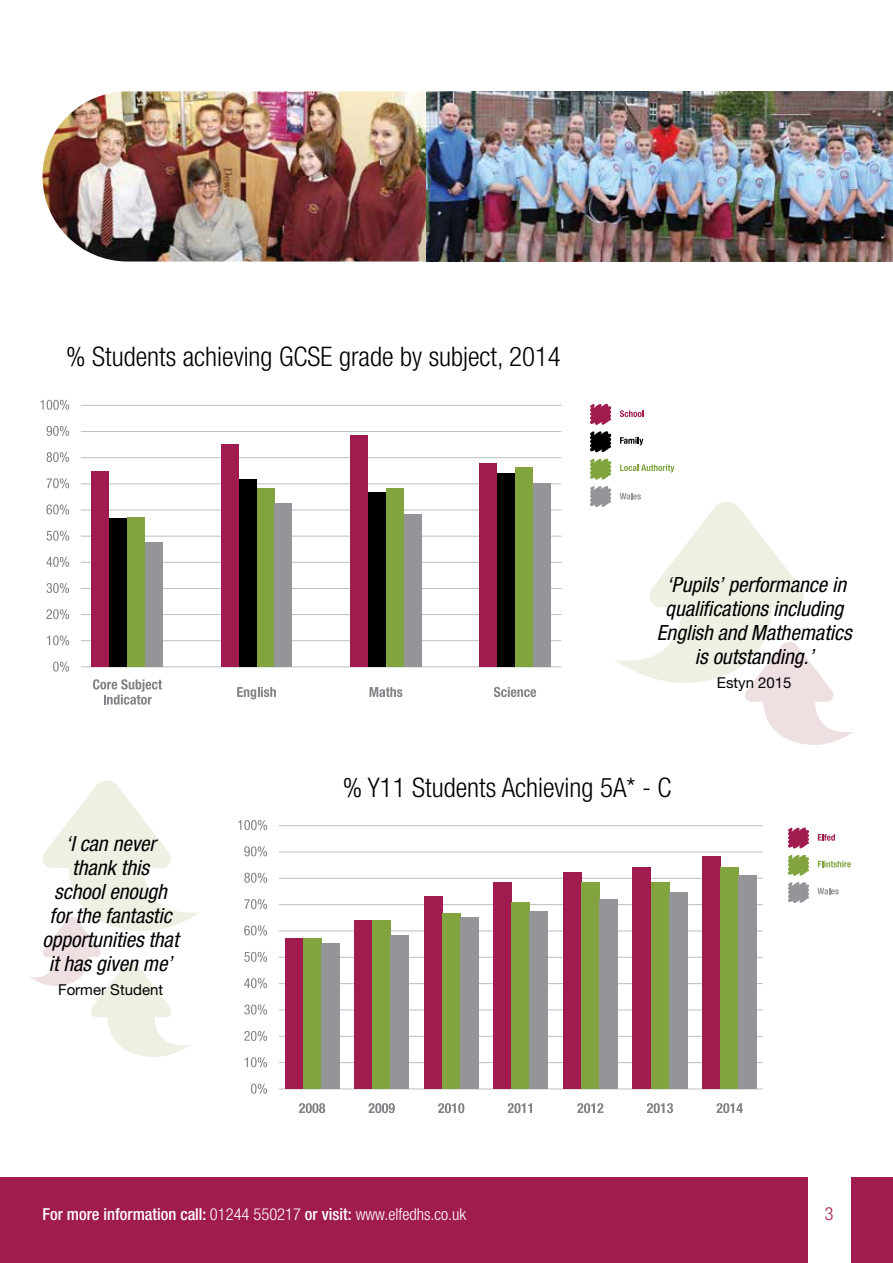
<style>
.page{position:relative;width:893px;height:1263px;background:#fff}
.page>*{position:absolute;margin:0;border:0;box-sizing:border-box;transform-origin:0 0}
.t1{font:300 condensed 27px "Helvetica Neue";color:#000}
.t2{font:italic condensed 21px/24px "Helvetica Neue";color:#000;text-align:center}
.t3{font:300 condensed 18px "Helvetica Neue";color:#a11c4e}
.t4{font:500 condensed 16.5px "Helvetica Neue";color:#fff}
.t5{font:15px "Helvetica Neue";color:#000}
.s1{font-weight:300}
</style>
<div class="page">
<img style="left:43px;top:91px;width:383px;height:170px">
<img style="left:426px;top:91px;width:467px;height:170px">
<div style="left:0;top:1178px;width:893px;height:85px;background:#a11c4e"></div>
<div style="left:808px;top:1176px;width:42px;height:87px;background:#fff"></div>
<hr style="left:81px;top:405px;width:480px;height:1px;background:#bcbec0">
<hr style="left:81px;top:431px;width:480px;height:1px;background:#bcbec0">
<hr style="left:81px;top:457px;width:480px;height:1px;background:#bcbec0">
<hr style="left:81px;top:483px;width:480px;height:1px;background:#bcbec0">
<hr style="left:81px;top:510px;width:480px;height:1px;background:#bcbec0">
<hr style="left:81px;top:536px;width:480px;height:1px;background:#bcbec0">
<hr style="left:81px;top:562px;width:480px;height:1px;background:#bcbec0">
<hr style="left:81px;top:588px;width:480px;height:1px;background:#bcbec0">
<hr style="left:81px;top:614px;width:480px;height:1px;background:#bcbec0">
<hr style="left:81px;top:640px;width:480px;height:1px;background:#bcbec0">
<hr style="left:81px;top:666px;width:480px;height:1px;background:#bcbec0">
<svg style="left:40px;top:400px;width:29px;height:10px"></svg>
<svg style="left:46px;top:426px;width:23px;height:10px"></svg>
<svg style="left:46px;top:452px;width:23px;height:10px"></svg>
<svg style="left:47px;top:478px;width:22px;height:10px"></svg>
<svg style="left:46px;top:504px;width:23px;height:10px"></svg>
<svg style="left:47px;top:531px;width:22px;height:10px"></svg>
<svg style="left:53px;top:662px;width:16px;height:9px"></svg>
<svg style="left:47px;top:635px;width:22px;height:10px"></svg>
<svg style="left:47px;top:609px;width:22px;height:10px"></svg>
<svg style="left:47px;top:583px;width:22px;height:10px"></svg>
<svg style="left:46px;top:557px;width:23px;height:10px"></svg>
<div style="left:91px;top:471px;width:18px;height:196px;background:#a11c4e"></div>
<div style="left:109px;top:519px;width:18px;height:148px;background:#000"></div>
<div style="left:127px;top:517px;width:18px;height:150px;background:#81a43f"></div>
<div style="left:145px;top:543px;width:18px;height:124px;background:#939598"></div>
<svg style="left:93px;top:679px;width:69px;height:26px"></svg>
<div style="left:221px;top:444px;width:18px;height:223px;background:#a11c4e"></div>
<div style="left:239px;top:479px;width:18px;height:188px;background:#000"></div>
<div style="left:257px;top:488px;width:17px;height:179px;background:#81a43f"></div>
<div style="left:274px;top:503px;width:18px;height:164px;background:#939598"></div>
<svg style="left:237px;top:687px;width:39px;height:12px"></svg>
<div style="left:350px;top:436px;width:18px;height:231px;background:#a11c4e"></div>
<div style="left:368px;top:493px;width:18px;height:174px;background:#000"></div>
<div style="left:386px;top:488px;width:18px;height:179px;background:#81a43f"></div>
<div style="left:404px;top:514px;width:18px;height:153px;background:#939598"></div>
<svg style="left:370px;top:687px;width:32px;height:10px"></svg>
<div style="left:479px;top:463px;width:18px;height:204px;background:#a11c4e"></div>
<div style="left:497px;top:473px;width:18px;height:194px;background:#000"></div>
<div style="left:515px;top:468px;width:18px;height:199px;background:#81a43f"></div>
<div style="left:533px;top:484px;width:18px;height:183px;background:#939598"></div>
<svg style="left:494px;top:687px;width:42px;height:10px"></svg>
<hr style="left:279px;top:825px;width:484px;height:1px;background:#bcbec0">
<hr style="left:279px;top:852px;width:484px;height:1px;background:#bcbec0">
<hr style="left:279px;top:878px;width:484px;height:1px;background:#bcbec0">
<hr style="left:279px;top:904px;width:484px;height:1px;background:#bcbec0">
<hr style="left:279px;top:931px;width:484px;height:1px;background:#bcbec0">
<hr style="left:279px;top:957px;width:484px;height:1px;background:#bcbec0">
<hr style="left:279px;top:983px;width:484px;height:1px;background:#bcbec0">
<hr style="left:279px;top:1009px;width:484px;height:1px;background:#bcbec0">
<hr style="left:279px;top:1036px;width:484px;height:1px;background:#bcbec0">
<hr style="left:279px;top:1062px;width:484px;height:1px;background:#bcbec0">
<hr style="left:279px;top:1088px;width:484px;height:1px;background:#bcbec0">
<svg style="left:238px;top:820px;width:29px;height:10px"></svg>
<svg style="left:244px;top:846px;width:23px;height:10px"></svg>
<svg style="left:244px;top:873px;width:23px;height:10px"></svg>
<svg style="left:244px;top:899px;width:23px;height:10px"></svg>
<svg style="left:244px;top:925px;width:23px;height:10px"></svg>
<svg style="left:244px;top:952px;width:23px;height:10px"></svg>
<svg style="left:251px;top:1084px;width:16px;height:10px"></svg>
<svg style="left:245px;top:1057px;width:22px;height:10px"></svg>
<svg style="left:244px;top:1031px;width:23px;height:10px"></svg>
<svg style="left:244px;top:1004px;width:23px;height:10px"></svg>
<svg style="left:244px;top:978px;width:23px;height:10px"></svg>
<div style="left:285px;top:938px;width:18px;height:151px;background:#a11c4e"></div>
<div style="left:303px;top:938px;width:18px;height:151px;background:#81a43f"></div>
<div style="left:321px;top:943px;width:18px;height:146px;background:#939598"></div>
<div style="left:355px;top:921px;width:18px;height:168px;background:#a11c4e"></div>
<div style="left:373px;top:921px;width:18px;height:168px;background:#81a43f"></div>
<div style="left:391px;top:935px;width:18px;height:154px;background:#939598"></div>
<div style="left:424px;top:896px;width:18px;height:193px;background:#a11c4e"></div>
<div style="left:442px;top:913px;width:18px;height:176px;background:#81a43f"></div>
<div style="left:460px;top:917px;width:18px;height:172px;background:#939598"></div>
<div style="left:494px;top:882px;width:18px;height:207px;background:#a11c4e"></div>
<div style="left:512px;top:902px;width:18px;height:187px;background:#81a43f"></div>
<div style="left:530px;top:911px;width:18px;height:178px;background:#939598"></div>
<div style="left:563px;top:872px;width:18px;height:217px;background:#a11c4e"></div>
<div style="left:581px;top:882px;width:18px;height:207px;background:#81a43f"></div>
<div style="left:599px;top:899px;width:18px;height:190px;background:#939598"></div>
<div style="left:633px;top:867px;width:18px;height:222px;background:#a11c4e"></div>
<div style="left:651px;top:882px;width:18px;height:207px;background:#81a43f"></div>
<div style="left:669px;top:892px;width:18px;height:197px;background:#939598"></div>
<div style="left:702px;top:856px;width:19px;height:233px;background:#a11c4e"></div>
<div style="left:721px;top:867px;width:18px;height:222px;background:#81a43f"></div>
<div style="left:739px;top:875px;width:18px;height:214px;background:#939598"></div>
<svg style="left:299px;top:1103px;width:26px;height:10px"></svg>
<svg style="left:369px;top:1103px;width:26px;height:10px"></svg>
<svg style="left:438px;top:1103px;width:26px;height:10px"></svg>
<svg style="left:508px;top:1103px;width:24px;height:10px"></svg>
<svg style="left:577px;top:1103px;width:26px;height:10px"></svg>
<svg style="left:647px;top:1103px;width:26px;height:10px"></svg>
<svg style="left:716px;top:1103px;width:27px;height:10px"></svg>
<svg style="left:590px;top:404px;width:21px;height:21px"></svg>
<svg style="left:590px;top:431px;width:21px;height:21px"></svg>
<svg style="left:590px;top:458px;width:21px;height:22px"></svg>
<svg style="left:620px;top:410px;width:24px;height:7px"></svg>
<svg style="left:620px;top:437px;width:23px;height:8px"></svg>
<svg style="left:620px;top:464px;width:54px;height:8px"></svg>
<svg style="left:788px;top:827px;width:21px;height:21px"></svg>
<svg style="left:788px;top:855px;width:21px;height:21px"></svg>
<svg style="left:788px;top:882px;width:21px;height:21px"></svg>
<svg style="left:818px;top:834px;width:17px;height:7px"></svg>
<svg style="left:818px;top:861px;width:33px;height:6px"></svg>
<svg style="left:817px;top:888px;width:22px;height:6px"></svg>
<svg style="left:590px;top:486px;width:263px;height:259px"></svg>
<svg style="left:30px;top:780px;width:170px;height:277px"></svg>
<p class="t1" style="left:66px;top:341px;width:496px">% Students achieving GCSE grade by subject, 2014</p>
<p class="t2" style="left:657px;top:572px;width:196px">‘Pupils’ performance in qualifications including<br>English and Mathematics is outstanding.’</p>
<p class="t5" style="left:717px;top:673px;width:76px">Estyn 2015</p>
<p class="t2" style="left:43px;top:832px;width:138px">‘I can never thank this<br>school enough for the fantastic opportunities that it has given me’</p>
<p class="t5" style="left:58px;top:981px;width:107px">Former Student</p>
<p class="t1" style="left:343px;top:771px;width:330px">% Y11 Students Achieving 5A* - C</p>
<p class="t4" style="left:43px;top:1205px;width:425px">For more information call: <span class="s1">01244 550217</span> or visit: <span class="s1">www.elfedhs.co.uk</span></p>
<p class="t3" style="left:825px;top:1204px;width:10px">3</p>
</div>
